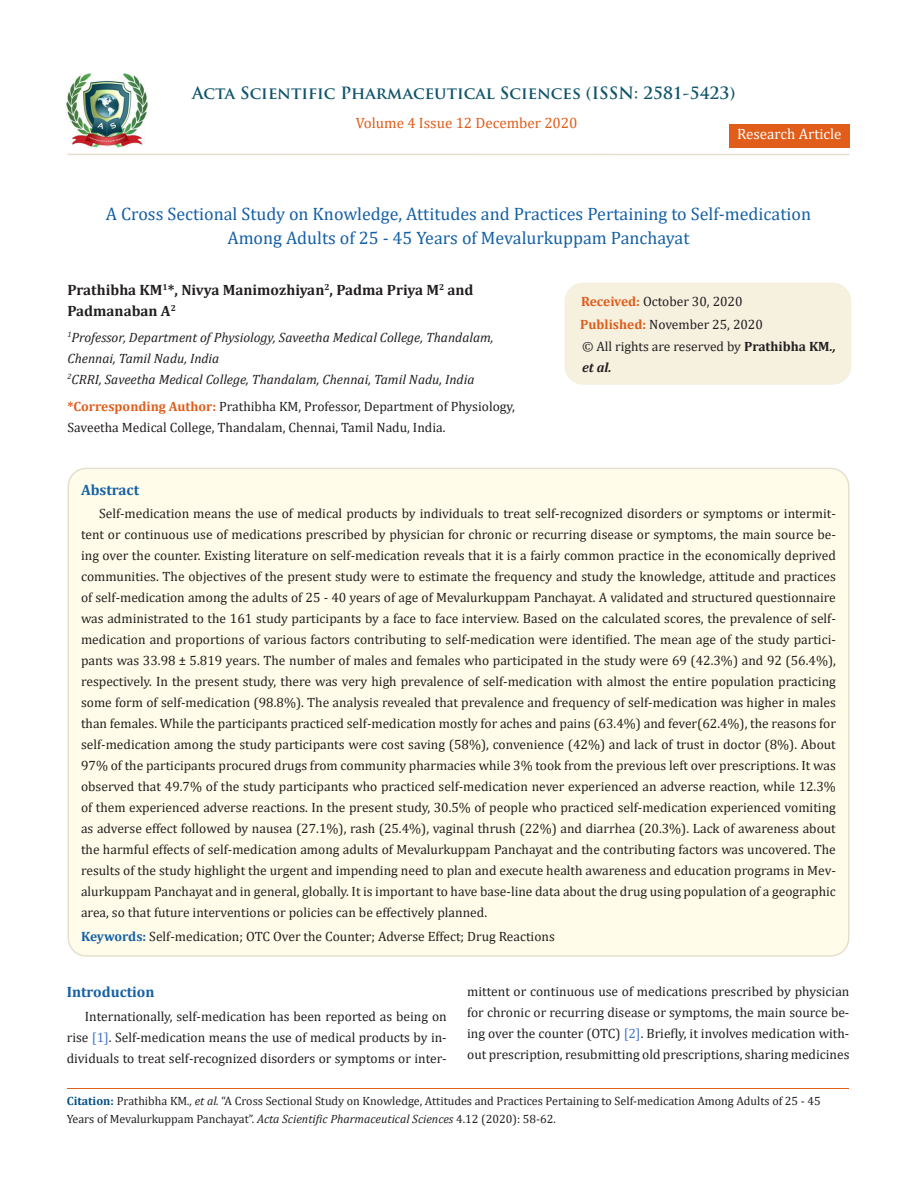
<style>
.page{position:relative;width:917px;height:1188px;background:#fff}
.page>*{position:absolute;margin:0;border:0;box-sizing:border-box;transform-origin:0 0}
.t1{font:18px/24px "Cambria";color:#1560a6;text-align:center}
.t2{font:700 16.5px "Trajan Pro";color:#0e546a}
.t3{font:700 15px/21px "Cambria";color:#231f20}
.t4{font:15px "Cambria";color:#e05d1a}
.t5{font:700 15px "Cambria";color:#1560a6}
.t6{font:15px "Cambria";color:#fff}
.t7{font:13.5px/21px "Cambria";color:#231f20;text-align:justify}
.t8{font:italic 13.5px/21px "Cambria";color:#231f20}
.t9{font:12px/18px "Cambria";color:#231f20}
.s1{font-weight:700;color:#e05d1a}
.s2{font-weight:700}
.s3{font-weight:700;font-style:italic}
.s4{font-family:"Calibri"}
.s5{font-weight:700;color:#1560a6}
.s6{color:#4472c4}
.s7{font-weight:700;color:#035089}
.s8{font-style:italic}
</style>
<div class="page">
<img style="left:67px;top:74px;width:80px;height:73px">
<div style="left:729px;top:125px;width:120px;height:23px;background:#e05d1a"></div>
<div style="left:565px;top:283px;width:285px;height:101px;background:#f6f0df;border-radius:18px"></div>
<div style="left:564px;top:283px;width:287px;height:102px;border:2px solid #f6f0df;border-radius:18px"></div>
<div style="left:68px;top:468px;width:780px;height:488px;background:#fffde9;border-radius:18px"></div>
<hr style="left:67px;top:1088px;width:781px;height:1px;background:#e05d1a">
<hr style="left:67px;top:154px;width:782px;height:1px;background:#e5dfce">
<p class="t2" style="left:192px;top:83px;width:545px">Acta Scientific Pharmaceutical Sciences (ISSN: 2581-5423)</p>
<p class="t4" style="left:356px;top:114px;width:223px">Volume 4 Issue 12 December 2020</p>
<p class="t6" style="left:737px;top:125px;width:106px">Research Article</p>
<p class="t1" style="left:106px;top:202px;width:706px">A Cross Sectional Study on Knowledge, Attitudes and Practices Pertaining to Self-medication<br>Among Adults of 25 - 45 Years of Mevalurkuppam Panchayat</p>
<p class="t3" style="left:67px;top:279px;width:407px">Prathibha KM<sup>1</sup>*, Nivya Manimozhiyan<sup>2</sup>, Padma Priya M<sup>2</sup> and<br>Padmanaban A<sup>2</sup></p>
<p class="t8" style="left:67px;top:326px;width:428px"><sup>1</sup>Professor, Department of Physiology, Saveetha Medical College, Thandalam,<br>Chennai, Tamil Nadu, India</p>
<p class="t8" style="left:67px;top:368px;width:408px"><sup>2</sup>CRRI, Saveetha Medical College, Thandalam, Chennai, Tamil Nadu, India</p>
<p class="t7" style="left:67px;top:396px;width:449px"><span class="s1">*Corresponding Author:</span> Prathibha KM, Professor, Department of Physiology,<br>Saveetha Medical College, Thandalam, Chennai, Tamil Nadu, India.</p>
<p class="t7" style="left:581px;top:291px;width:163px"><span class="s1">Received:</span> October 30, 2020</p>
<p class="t7" style="left:580px;top:314px;width:184px"><span class="s1">Published:</span> November 25, 2020</p>
<p class="t7" style="left:582px;top:336px;width:255px">© All rights are reserved by <span class="s2">Prathibha KM</span><span class="s3">., et al.</span></p>
<p class="t5" style="left:81px;top:480px;width:60px">Abstract</p>
<p class="t7" style="left:81px;top:503px;width:756px;text-indent:18px">Self-medication means the use of medical products by individuals to treat self-recognized disorders or symptoms or intermit&shy;tent or continuous use of medications prescribed by physician for chronic or recurring disease or symptoms, the main source be&shy;ing over the counter. Existing literature on self-medication reveals that it is a fairly common practice in the economically deprived communities. The objectives of the present study were to estimate the frequency and study the knowledge, attitude and practices of self-medication among the adults of 25 - 40 years of age of Mevalurkuppam Panchayat. A validated and structured questionnaire was administrated to the 161 study participants by a face to face interview. Based on the calculated scores, the prevalence of self&shy;medication and proportions of various factors contributing to self-medication were identified. The mean age of the study partici&shy;pants was 33.98 <span class="s4">±</span> 5.819 years. The number of males and females who participated in the study were 69 (42.3%) and 92 (56.4%), respectively. In the present study, there was very high prevalence of self-medication with almost the entire population practicing some form of self-medication (98.8%). The analysis revealed that prevalence and frequency of self-medication was higher in males than females. While the participants practiced self-medication mostly for aches and pains (63.4%) and fever(62.4%), the reasons for self-medication among the study participants were cost saving (58%), convenience (42%) and lack of trust in doctor (8%). About 97% of the participants procured drugs from community pharmacies while 3% took from the previous left over prescriptions. It was observed that 49.7% of the study participants who practiced self-medication never experienced an adverse reaction, while 12.3% of them experienced adverse reactions. In the present study, 30.5% of people who practiced self-medication experienced vomiting as adverse effect followed by nausea (27.1%), rash (25.4%), vaginal thrush (22%) and diarrhea (20.3%). Lack of awareness about the harmful effects of self-medication among adults of Mevalurkuppam Panchayat and the contributing factors was uncovered. The results of the study highlight the urgent and impending need to plan and execute health awareness and education programs in Mev&shy;alurkuppam Panchayat and in general, globally. It is important to have base-line data about the drug using population of a geographic area, so that future interventions or policies can be effectively planned.</p>
<p class="t7" style="left:81px;top:926px;width:475px"><span class="s5">Keywords:</span> Self-medication; OTC Over the Counter; Adverse Effect; Drug Reactions</p>
<p class="t7" style="left:467px;top:981px;width:384px">mittent or continuous use of medications prescribed by physician for chronic or recurring disease or symptoms, the main source be&shy;ing over the counter (OTC) <span class="s6">[2]</span>. Briefly, it involves medication with&shy;out prescription, resubmitting old prescriptions, sharing medicines</p>
<p class="t9" style="left:67px;top:1092px;width:755px"><span class="s7">Citation:</span> Prathibha KM<span class="s8">., et al.</span> “A Cross Sectional Study on Knowledge, Attitudes and Practices Pertaining to Self-medication Among Adults of 25 - 45<br>Years of Mevalurkuppam Panchayat”. <span class="s8">Acta Scientific Pharmaceutical Sciences</span> 4.12 (2020): 58-62.</p>
<p class="t5" style="left:67px;top:982px;width:89px">Introduction</p>
<p class="t7" style="left:67px;top:1006px;width:381px;text-indent:18px">Internationally, self-medication has been reported as being on rise <span class="s6">[1]</span>. Self-medication means the use of medical products by in&shy;dividuals to treat self-recognized disorders or symptoms or inter-</p>
</div>
